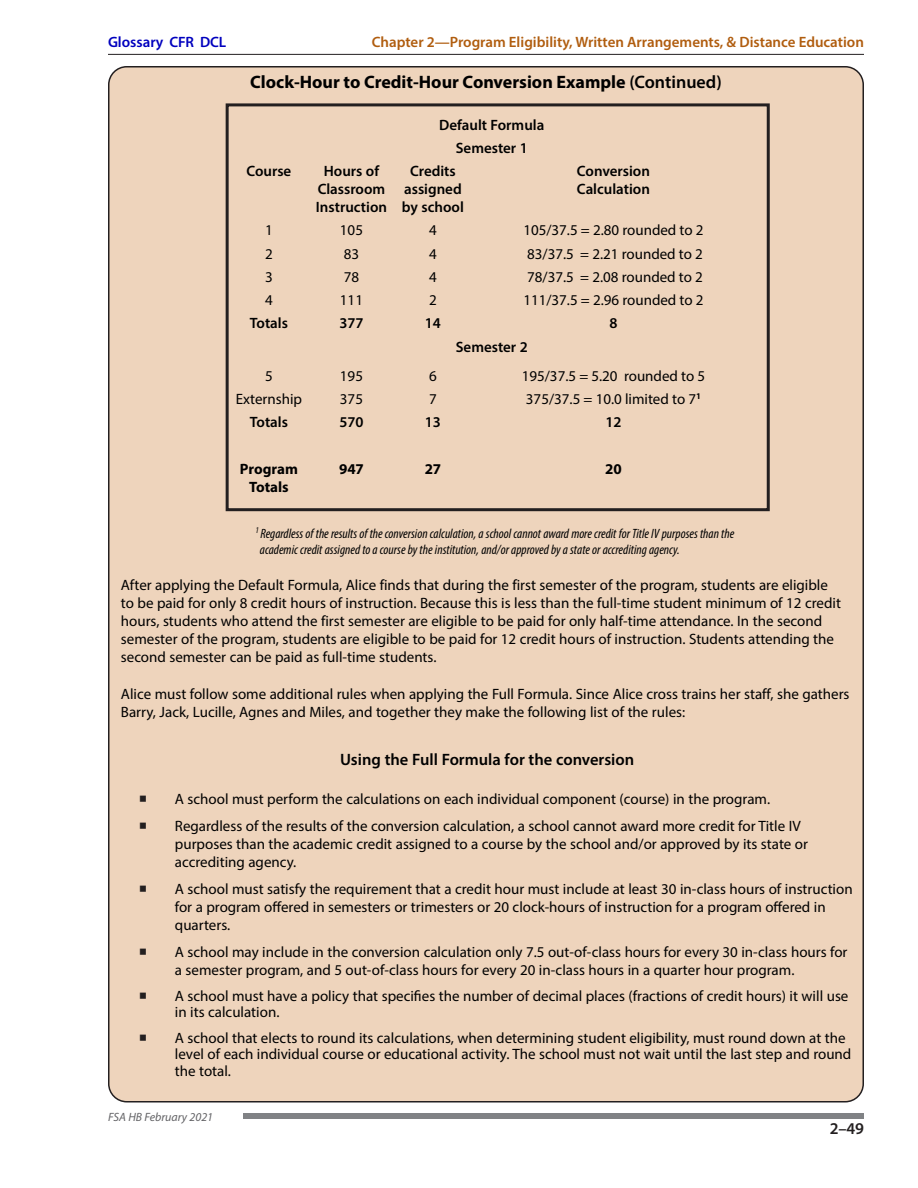
<style>
.page{position:relative;width:918px;height:1188px;background:#fff}
.page>*{position:absolute;margin:0;border:0;box-sizing:border-box;transform-origin:0 0}
.t1{font:700 18px "Myriad Pro";color:#000}
.Boxed_Subhead__ID{font:600 16.5px "Myriad Pro";color:#000}
.t2{font:600 16.5px "Myriad Pro";color:#231f20}
.Boxed_Text_No_Indent{font:15px/18px "Myriad Pro";color:#000}
.Table_Condensed__ID{font:15px "Myriad Pro";color:#000}
.Boxed_Text_No_Indent-2{font:600 15px/18px "Myriad Pro";color:#000;text-align:center}
.t3{font:600 15px "Myriad Pro";color:#b05d0f}
.Table_Condensed__ID-2{font:600 15px "Myriad Pro";color:#000}
.Table_Condensed__ID-3{font:700 15px/18px "Myriad Pro";color:#000;text-align:center}
.t4{font:600 15px "Myriad Pro";color:#0000be}
.Boxed_Text_No_Indent-3{font:italic condensed 13.5px/16.5px "Myriad Pro";color:#000}
.t5{font:italic 12px "Myriad Pro";color:#636366}
.s1{font-weight:600}
.s2{font-family:"Minion Pro";font-size:21px;color:#231f20}
</style>
<div class="page">
<hr style="left:108px;top:54px;width:756px;height:1px;background:#231f20">
<div style="left:243px;top:1113px;width:621px;height:6px;background:#808285"></div>
<div style="left:109px;top:67px;width:754px;height:1035px;background:#eed4bc;border-radius:18px"></div>
<div style="left:226px;top:103px;width:544px;height:408px;border:3px solid #231f20"></div>
<p class="t4" style="left:108px;top:33px;width:120px">Glossary CFR DCL</p>
<p class="t3" style="left:372px;top:33px;width:494px">Chapter 2—Program Eligibility, Written Arrangements, &amp; Distance Education</p>
<p class="t1" style="left:250px;top:70px;width:473px">Clock-Hour to Credit-Hour Conversion Example <span class="s1">(Continued)</span></p>
<p class="Boxed_Text_No_Indent-2" style="left:439px;top:115px;width:107px">Default Formula</p>
<p class="Boxed_Text_No_Indent-2" style="left:456px;top:138px;width:74px">Semester 1</p>
<p class="Boxed_Text_No_Indent-2" style="left:246px;top:162px;width:46px">Course</p>
<p class="Boxed_Text_No_Indent-2" style="left:316px;top:162px;width:73px">Hours of<br>Classroom<br>Instruction</p>
<p class="Boxed_Text_No_Indent-2" style="left:402px;top:162px;width:63px">Credits assigned by school</p>
<p class="Boxed_Text_No_Indent-2" style="left:577px;top:162px;width:75px;text-align:left">Conversion<br>Calculation</p>
<p class="Table_Condensed__ID" style="left:265px;top:221px;width:9px">1</p>
<p class="Table_Condensed__ID" style="left:340px;top:221px;width:25px">105</p>
<p class="Table_Condensed__ID" style="left:429px;top:221px;width:9px">4</p>
<p class="Table_Condensed__ID" style="left:523px;top:221px;width:182px">105/37.5 = 2.80 rounded to 2</p>
<p class="Table_Condensed__ID" style="left:265px;top:244px;width:9px">2</p>
<p class="Table_Condensed__ID" style="left:344px;top:244px;width:17px">83</p>
<p class="Table_Condensed__ID" style="left:429px;top:244px;width:9px">4</p>
<p class="Table_Condensed__ID" style="left:527px;top:244px;width:177px">83/37.5 = 2.21 rounded to 2</p>
<p class="Table_Condensed__ID" style="left:265px;top:268px;width:9px">3</p>
<p class="Table_Condensed__ID" style="left:344px;top:268px;width:17px">78</p>
<p class="Table_Condensed__ID" style="left:429px;top:268px;width:9px">4</p>
<p class="Table_Condensed__ID" style="left:527px;top:268px;width:177px">78/37.5 = 2.08 rounded to 2</p>
<p class="Table_Condensed__ID" style="left:265px;top:291px;width:9px">4</p>
<p class="Table_Condensed__ID" style="left:340px;top:291px;width:25px">111</p>
<p class="Table_Condensed__ID" style="left:429px;top:291px;width:9px">2</p>
<p class="Table_Condensed__ID" style="left:523px;top:291px;width:182px">111/37.5 = 2.96 rounded to 2</p>
<p class="Table_Condensed__ID-2" style="left:250px;top:314px;width:40px">Totals</p>
<p class="Table_Condensed__ID-2" style="left:339px;top:314px;width:26px">377</p>
<p class="Table_Condensed__ID-2" style="left:425px;top:314px;width:18px">14</p>
<p class="Table_Condensed__ID-2" style="left:609px;top:314px;width:10px">8</p>
<p class="Boxed_Text_No_Indent-2" style="left:456px;top:337px;width:74px">Semester 2</p>
<p class="Table_Condensed__ID" style="left:265px;top:366px;width:9px">5</p>
<p class="Table_Condensed__ID" style="left:340px;top:366px;width:25px">195</p>
<p class="Table_Condensed__ID" style="left:429px;top:366px;width:9px">6</p>
<p class="Table_Condensed__ID" style="left:522px;top:366px;width:185px">195/37.5 = 5.20 rounded to 5</p>
<p class="Table_Condensed__ID" style="left:236px;top:390px;width:68px">Externship</p>
<p class="Table_Condensed__ID" style="left:340px;top:390px;width:25px">375</p>
<p class="Table_Condensed__ID" style="left:429px;top:390px;width:9px">7</p>
<p class="Table_Condensed__ID" style="left:526px;top:390px;width:177px">375/37.5 = 10.0 limited to 7<sup>1</sup></p>
<p class="Table_Condensed__ID-2" style="left:250px;top:413px;width:40px">Totals</p>
<p class="Table_Condensed__ID-2" style="left:339px;top:413px;width:26px">570</p>
<p class="Table_Condensed__ID-2" style="left:425px;top:413px;width:18px">13</p>
<p class="Table_Condensed__ID-2" style="left:605px;top:413px;width:18px">12</p>
<p class="Table_Condensed__ID-3" style="left:240px;top:459px;width:59px">Program<br>Totals</p>
<p class="Table_Condensed__ID-3" style="left:339px;top:459px;width:26px">947</p>
<p class="Table_Condensed__ID-3" style="left:425px;top:459px;width:18px">27</p>
<p class="Table_Condensed__ID-3" style="left:605px;top:459px;width:18px">20</p>
<p class="Boxed_Text_No_Indent-3" style="left:260px;top:525px;width:476px;text-indent:-4px"><sup>1</sup> Regardless of the results of the conversion calculation, a school cannot award more credit for Title IV purposes than the academic credit assigned to a course by the institution, and/or approved by a state or accrediting agency.</p>
<p class="Boxed_Text_No_Indent" style="left:121px;top:576px;width:722px">After applying the Default Formula, Alice finds that during the first semester of the program, students are eligible to be paid for only 8 credit hours of instruction. Because this is less than the full-time student minimum of 12 credit hours, students who attend the first semester are eligible to be paid for only half-time attendance. In the second semester of the program, students are eligible to be paid for 12 credit hours of instruction. Students attending the second semester can be paid as full-time students.</p>
<p class="Boxed_Text_No_Indent" style="left:121px;top:685px;width:730px">Alice must follow some additional rules when applying the Full Formula. Since Alice cross trains her staff, she gathers<br>Barry, Jack, Lucille, Agnes and Miles, and together they make the following list of the rules:</p>
<p class="Boxed_Subhead__ID" style="left:340px;top:749px;width:296px">Using the Full Formula for the conversion</p>
<p class="Boxed_Text_No_Indent" style="left:139px;top:790px;width:633px"><span class="s2">■</span> A school must perform the calculations on each individual component (course) in the program.</p>
<p class="Boxed_Text_No_Indent" style="left:175px;top:817px;width:635px;text-indent:-36px"><span class="s2">■</span> Regardless of the results of the conversion calculation, a school cannot award more credit for Title IV purposes than the academic credit assigned to a course by the school and/or approved by its state or accrediting agency.</p>
<p class="Boxed_Text_No_Indent" style="left:175px;top:880px;width:679px;text-indent:-36px"><span class="s2">■</span> A school must satisfy the requirement that a credit hour must include at least 30 in-class hours of instruction for a program offered in semesters or trimesters or 20 clock-hours of instruction for a program offered in quarters.</p>
<p class="Boxed_Text_No_Indent" style="left:175px;top:943px;width:674px;text-indent:-36px"><span class="s2">■</span> A school may include in the conversion calculation only 7.5 out-of-class hours for every 30 in-class hours for a semester program, and 5 out-of-class hours for every 20 in-class hours in a quarter hour program.</p>
<p class="Boxed_Text_No_Indent" style="left:175px;top:987px;width:675px;line-height:16.5px;text-indent:-36px"><span class="s2">■</span> A school must have a policy that specifies the number of decimal places (fractions of credit hours) it will use in its calculation.</p>
<p class="Boxed_Text_No_Indent" style="left:175px;top:1029px;width:678px;line-height:16.5px;text-indent:-36px"><span class="s2">■</span> A school that elects to round its calculations, when determining student eligibility, must round down at the level of each individual course or educational activity. The school must not wait until the last step and round the total.</p>
<p class="t5" style="left:108px;top:1110px;width:107px">FSA HB February 2021</p>
<p class="t2" style="left:830px;top:1118px;width:35px">2–49</p>
</div>
